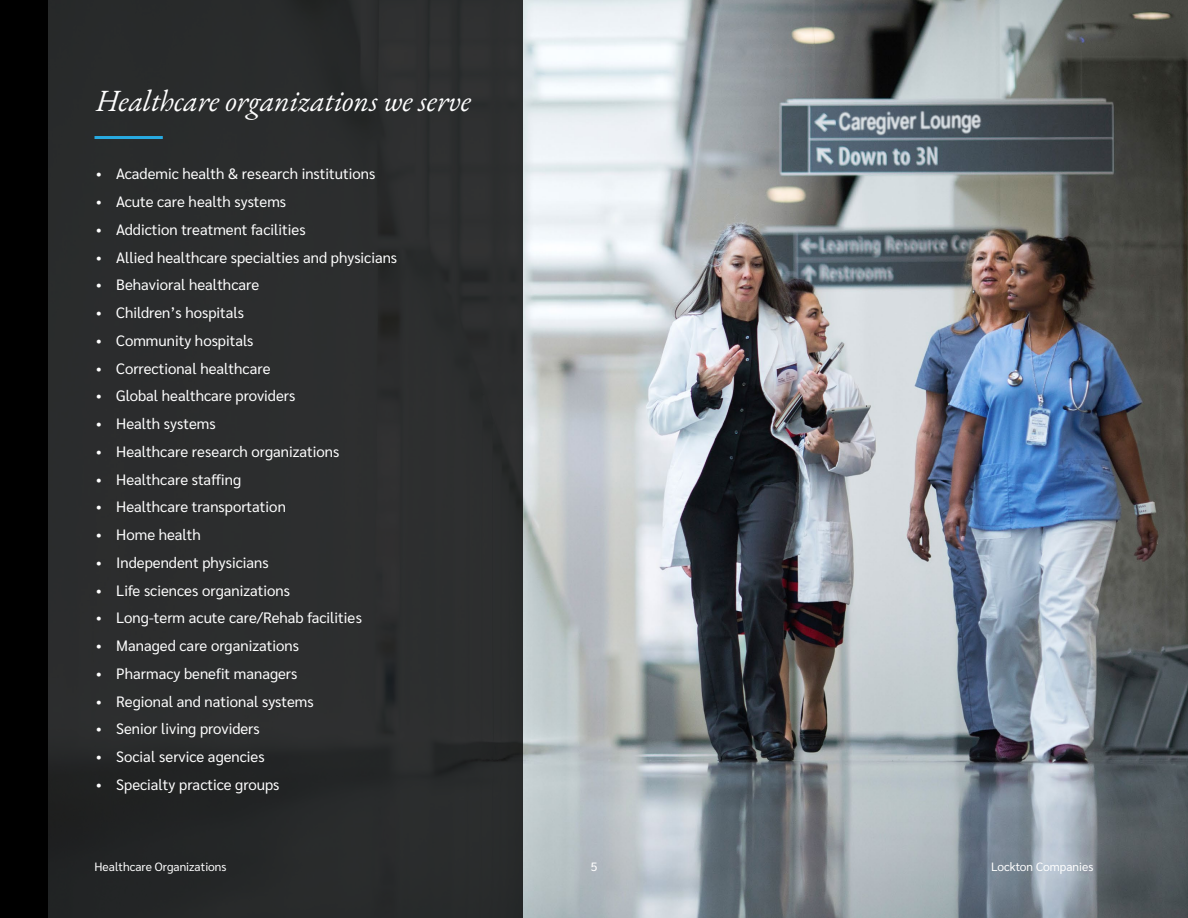
<style>
.page{position:relative;width:1188px;height:918px;background:#fff}
.page>*{position:absolute;margin:0;border:0;box-sizing:border-box;transform-origin:0 0}
.t1{font:italic 30px "EB Garamond";color:#fff}
.t2{font:15px "Sarabun";color:#fff}
.t3{font:12px "Sarabun";color:#fff}
.s1{font-weight:300}
</style>
<div class="page">
<img style="left:523px;top:0;width:665px;height:918px">
<div style="left:48px;top:0;width:475px;height:918px;background:#2b2d2d"></div>
<div style="left:0;top:0;width:48px;height:918px;background:#000"></div>
<hr style="left:94px;top:136px;width:69px;height:3px;background:#28aae1">
<h1 class="t1" style="left:96px;top:82px;width:377px">Healthcare organizations we serve</h1>
<p class="t2" style="left:96px;top:165px;width:281px"><span class="s1">•</span> Academic health &amp; research institutions</p>
<p class="t2" style="left:96px;top:193px;width:192px"><span class="s1">•</span> Acute care health systems</p>
<p class="t2" style="left:96px;top:221px;width:211px"><span class="s1">•</span> Addiction treatment facilities</p>
<p class="t2" style="left:96px;top:249px;width:303px"><span class="s1">•</span> Allied healthcare specialties and physicians</p>
<p class="t2" style="left:96px;top:276px;width:165px"><span class="s1">•</span> Behavioral healthcare</p>
<p class="t2" style="left:96px;top:304px;width:149px"><span class="s1">•</span> Children’s hospitals</p>
<p class="t2" style="left:96px;top:332px;width:159px"><span class="s1">•</span> Community hospitals</p>
<p class="t2" style="left:96px;top:360px;width:176px"><span class="s1">•</span> Correctional healthcare</p>
<p class="t2" style="left:96px;top:387px;width:201px"><span class="s1">•</span> Global healthcare providers</p>
<p class="t2" style="left:96px;top:415px;width:121px"><span class="s1">•</span> Health systems</p>
<p class="t2" style="left:96px;top:443px;width:245px"><span class="s1">•</span> Healthcare research organizations</p>
<p class="t2" style="left:96px;top:471px;width:147px"><span class="s1">•</span> Healthcare staffing</p>
<p class="t2" style="left:96px;top:498px;width:191px"><span class="s1">•</span> Healthcare transportation</p>
<p class="t2" style="left:96px;top:526px;width:107px"><span class="s1">•</span> Home health</p>
<p class="t2" style="left:96px;top:554px;width:174px"><span class="s1">•</span> Independent physicians</p>
<p class="t2" style="left:96px;top:582px;width:196px"><span class="s1">•</span> Life sciences organizations</p>
<p class="t2" style="left:96px;top:609px;width:267px"><span class="s1">•</span> Long-term acute care/Rehab facilities</p>
<p class="t2" style="left:96px;top:637px;width:204px"><span class="s1">•</span> Managed care organizations</p>
<p class="t2" style="left:96px;top:665px;width:203px"><span class="s1">•</span> Pharmacy benefit managers</p>
<p class="t2" style="left:96px;top:693px;width:219px"><span class="s1">•</span> Regional and national systems</p>
<p class="t2" style="left:96px;top:720px;width:165px"><span class="s1">•</span> Senior living providers</p>
<p class="t2" style="left:96px;top:748px;width:170px"><span class="s1">•</span> Social service agencies</p>
<p class="t2" style="left:96px;top:776px;width:185px"><span class="s1">•</span> Specialty practice groups</p>
<p class="t3" style="left:95px;top:860px;width:134px">Healthcare Organizations</p>
<p class="t3" style="left:591px;top:860px;width:8px">5</p>
<p class="t3" style="left:991px;top:860px;width:104px">Lockton Companies</p>
</div>
